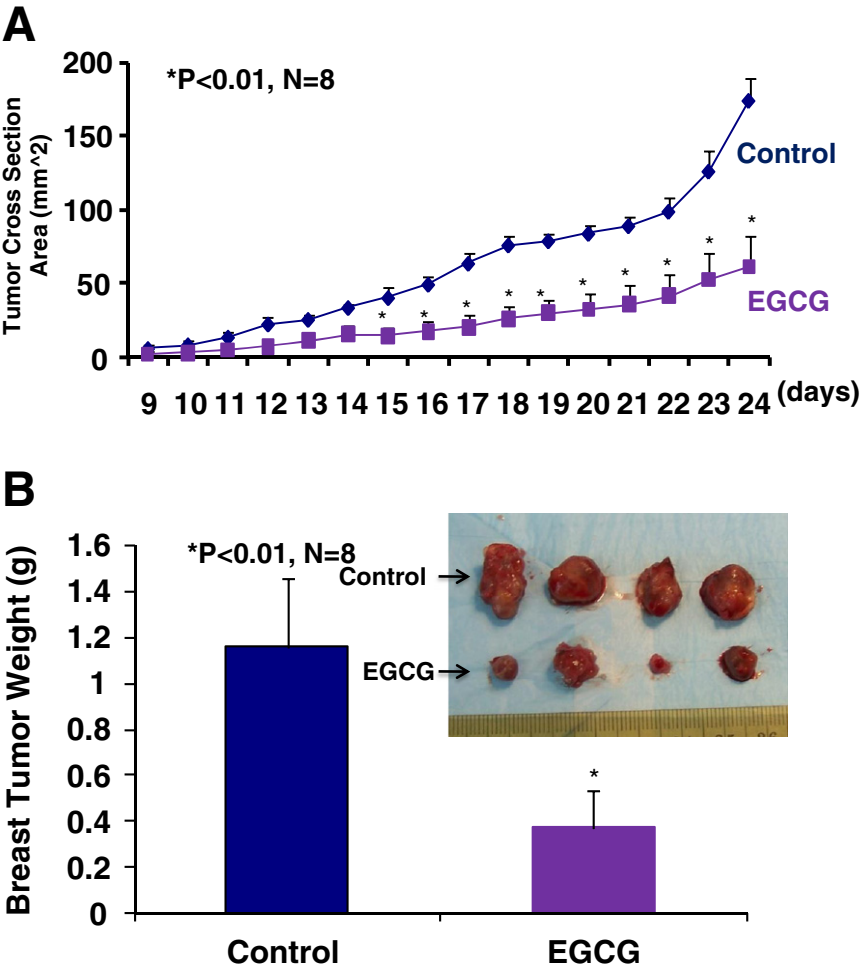
<style>
.page{position:relative;width:860px;height:970px;background:#fff}
.page>*{position:absolute;margin:0;border:0;box-sizing:border-box;transform-origin:0 0}
.t1{font:700 48px "Helvetica";color:#000}
.t2{font:700 31.6px "Helvetica";color:#000}
.t3{font:700 30.4px "Helvetica";color:#000}
.t4{font:700 30px "Helvetica";color:#000}
.t5{font:700 28px "Helvetica";color:#000}
.t6{font:700 28px "Helvetica";color:#002060}
.t7{font:700 28px "Helvetica";color:#7030a0}
.t8{font:28px "Helvetica";color:#000}
.t9{font:700 24.8px "Helvetica";color:#000}
.t10{font:24.8px "Helvetica";color:#000}
.t11{font:700 23.6px/27.2px "Helvetica";color:#000}
</style>
<div class="page">
<img style="left:436px;top:513px;width:351px;height:223px">
<hr style="left:126px;top:63px;width:4px;height:294px;background:#000">
<svg style="left:119px;top:281px;width:7px;height:4px"></svg>
<svg style="left:119px;top:208px;width:7px;height:4px"></svg>
<svg style="left:119px;top:134px;width:7px;height:3px"></svg>
<svg style="left:119px;top:61px;width:9px;height:4px"></svg>
<hr style="left:128px;top:355px;width:641px;height:4px;background:#000">
<svg style="left:119px;top:355px;width:11px;height:11px"></svg>
<svg style="left:166px;top:359px;width:4px;height:7px"></svg>
<svg style="left:206px;top:359px;width:3px;height:7px"></svg>
<svg style="left:245px;top:359px;width:4px;height:7px"></svg>
<svg style="left:287px;top:359px;width:3px;height:7px"></svg>
<svg style="left:326px;top:359px;width:4px;height:7px"></svg>
<svg style="left:366px;top:359px;width:4px;height:7px"></svg>
<svg style="left:405px;top:359px;width:4px;height:7px"></svg>
<svg style="left:447px;top:359px;width:4px;height:7px"></svg>
<svg style="left:486px;top:359px;width:4px;height:7px"></svg>
<svg style="left:526px;top:359px;width:4px;height:7px"></svg>
<svg style="left:566px;top:359px;width:3px;height:7px"></svg>
<svg style="left:607px;top:359px;width:4px;height:7px"></svg>
<svg style="left:647px;top:359px;width:3px;height:7px"></svg>
<svg style="left:686px;top:359px;width:4px;height:7px"></svg>
<svg style="left:726px;top:359px;width:4px;height:7px"></svg>
<svg style="left:767px;top:357px;width:4px;height:9px"></svg>
<hr style="left:749px;top:79px;width:2px;height:23px;background:#000">
<svg style="left:745px;top:78px;width:11px;height:2px"></svg>
<hr style="left:749px;top:237px;width:2px;height:32px;background:#000">
<svg style="left:459px;top:109px;width:291px;height:166px"></svg>
<svg style="left:461px;top:253px;width:14px;height:13px"></svg>
<svg style="left:501px;top:236px;width:14px;height:17px"></svg>
<svg style="left:541px;top:233px;width:14px;height:16px"></svg>
<svg style="left:581px;top:225px;width:14px;height:17px"></svg>
<svg style="left:621px;top:217px;width:14px;height:17px"></svg>
<svg style="left:661px;top:197px;width:14px;height:23px"></svg>
<svg style="left:701px;top:164px;width:14px;height:15px"></svg>
<svg style="left:741px;top:93px;width:14px;height:16px"></svg>
<svg style="left:155px;top:266px;width:594px;height:89px"></svg>
<svg style="left:141px;top:341px;width:14px;height:20px"></svg>
<svg style="left:180px;top:337px;width:15px;height:24px"></svg>
<svg style="left:220px;top:330px;width:15px;height:27px"></svg>
<svg style="left:261px;top:338px;width:13px;height:17px"></svg>
<svg style="left:301px;top:312px;width:15px;height:37px"></svg>
<svg style="left:341px;top:325px;width:14px;height:17px"></svg>
<svg style="left:380px;top:328px;width:15px;height:16px"></svg>
<svg style="left:422px;top:321px;width:12px;height:19px"></svg>
<svg style="left:461px;top:315px;width:15px;height:21px"></svg>
<svg style="left:501px;top:306px;width:14px;height:21px"></svg>
<svg style="left:540px;top:300px;width:15px;height:21px"></svg>
<svg style="left:582px;top:293px;width:13px;height:24px"></svg>
<svg style="left:621px;top:285px;width:15px;height:27px"></svg>
<svg style="left:661px;top:287px;width:15px;height:17px"></svg>
<svg style="left:701px;top:272px;width:14px;height:15px"></svg>
<svg style="left:742px;top:259px;width:13px;height:15px"></svg>
<div style="left:531px;top:826px;width:124px;height:86px;background:#7030a0"></div>
<svg style="left:224px;top:645px;width:124px;height:267px"></svg>
<hr style="left:287px;top:579px;width:2px;height:69px;background:#000">
<svg style="left:282px;top:578px;width:13px;height:2px"></svg>
<hr style="left:592px;top:791px;width:2px;height:38px;background:#000">
<svg style="left:587px;top:790px;width:12px;height:2px"></svg>
<hr style="left:134px;top:545px;width:2px;height:368px;background:#000">
<svg style="left:124px;top:866px;width:10px;height:2px"></svg>
<svg style="left:124px;top:819px;width:10px;height:3px"></svg>
<svg style="left:124px;top:773px;width:10px;height:2px"></svg>
<svg style="left:124px;top:729px;width:10px;height:2px"></svg>
<svg style="left:124px;top:683px;width:10px;height:2px"></svg>
<svg style="left:124px;top:637px;width:10px;height:2px"></svg>
<svg style="left:124px;top:591px;width:10px;height:2px"></svg>
<svg style="left:124px;top:544px;width:11px;height:2px"></svg>
<hr style="left:135px;top:912px;width:612px;height:2px;background:#000">
<svg style="left:124px;top:912px;width:12px;height:9px"></svg>
<svg style="left:439px;top:914px;width:2px;height:7px"></svg>
<svg style="left:746px;top:913px;width:2px;height:8px"></svg>
<svg style="left:438px;top:569px;width:32px;height:15px"></svg>
<svg style="left:438px;top:664px;width:32px;height:15px"></svg>
<h1 class="t1" style="left:2px;top:7px;width:36px">A</h1>
<p class="t11" style="left:1px;top:277px;width:181px;text-indent:-58px;rotate:-90deg">Tumor Cross Section<br>Area (mm^2)</p>
<p class="t4" style="left:63px;top:52px;width:52px">200</p>
<p class="t3" style="left:63px;top:125px;width:52px">150</p>
<p class="t3" style="left:63px;top:199px;width:52px">100</p>
<p class="t4" style="left:77px;top:274px;width:35px">50</p>
<p class="t4" style="left:91px;top:348px;width:18px">0</p>
<h1 class="t1" style="left:2px;top:472px;width:36px">B</h1>
<p class="t2" style="left:7px;top:916px;width:372px;rotate:-90deg">Breast Tumor Weight (g)</p>
<p class="t2" style="left:67px;top:533px;width:46px">1.6</p>
<p class="t2" style="left:67px;top:579px;width:46px">1.4</p>
<p class="t2" style="left:67px;top:625px;width:46px">1.2</p>
<p class="t2" style="left:89px;top:671px;width:19px">1</p>
<p class="t2" style="left:67px;top:718px;width:46px">0.8</p>
<p class="t2" style="left:67px;top:764px;width:46px">0.6</p>
<p class="t2" style="left:67px;top:810px;width:46px">0.4</p>
<p class="t2" style="left:67px;top:856px;width:46px">0.2</p>
<p class="t2" style="left:89px;top:902px;width:19px">0</p>
<p class="t5" style="left:166px;top:69px;width:170px">*P&lt;0.01, N=8</p>
<p class="t10" style="left:377px;top:310px;width:53px">* *</p>
<p class="t10" style="left:462px;top:300px;width:11px">*</p>
<p class="t10" style="left:504px;top:289px;width:43px">* *</p>
<p class="t10" style="left:578px;top:279px;width:11px">*</p>
<p class="t10" style="left:620px;top:268px;width:11px">*</p>
<p class="t10" style="left:662px;top:258px;width:11px">*</p>
<p class="t10" style="left:704px;top:236px;width:11px">*</p>
<p class="t6" style="left:736px;top:143px;width:101px">Control</p>
<p class="t10" style="left:747px;top:215px;width:11px">*</p>
<p class="t7" style="left:747px;top:291px;width:84px">EGCG</p>
<p class="t5" style="left:777px;top:380px;width:84px">(days)</p>
<p class="t4" style="left:141px;top:392px;width:631px">9 10 11 12 13 14 15 16 17 18 19 20 21 22 23 24</p>
<p class="t5" style="left:187px;top:542px;width:170px">*P&lt;0.01, N=8</p>
<p class="t9" style="left:338px;top:567px;width:89px">Control</p>
<p class="t9" style="left:362px;top:662px;width:74px">EGCG</p>
<p class="t8" style="left:588px;top:769px;width:12px">*</p>
<p class="t2" style="left:227px;top:940px;width:114px">Control</p>
<p class="t2" style="left:547px;top:940px;width:95px">EGCG</p>
</div>
